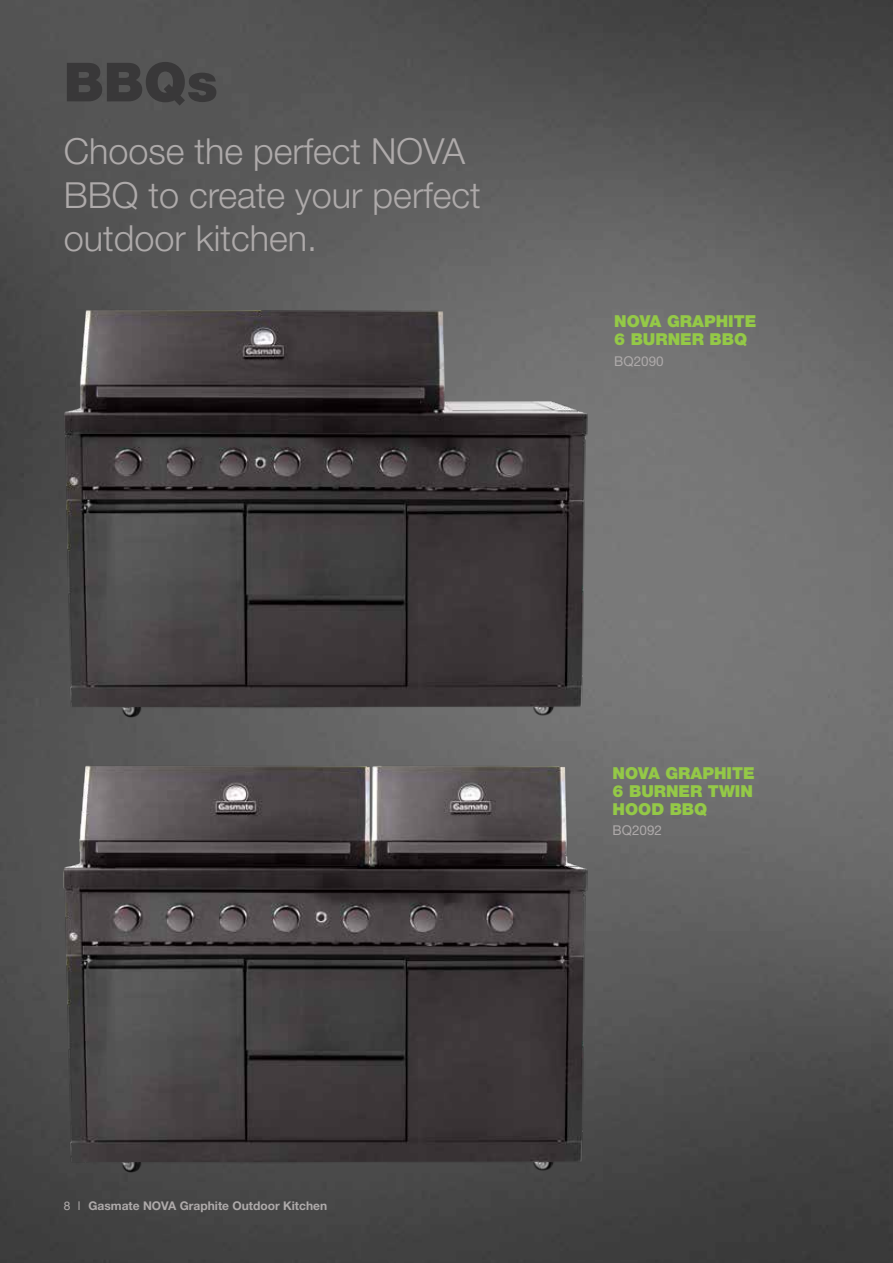
<style>
.page{position:relative;width:893px;height:1263px;background:#fff}
.page>*{position:absolute;margin:0;border:0;box-sizing:border-box;transform-origin:0 0}
.t1{font:900 54px "Helvetica Neue";color:#393839}
.t2{font:300 36px/43.2px "Helvetica Neue";color:#aeaaaa}
.t3{font:900 16.5px/18px "Helvetica Neue";color:#94c947}
.t4{font:13.5px "Helvetica Neue";color:#aeaaaa}
.t5{font:700 12px "Helvetica Neue";color:#aeaaaa}
.s1{font-family:"Helvetica";font-weight:400}
</style>
<div class="page">
<img style="left:0;top:0;width:893px;height:1263px">
<img style="left:47px;top:292px;width:558px;height:440px">
<img style="left:47px;top:747px;width:558px;height:441px">
<h1 class="t1" style="left:64px;top:50px;width:156px">BBQs</h1>
<p class="t2" style="left:64px;top:129px;width:418px">Choose the perfect NOVA<br>BBQ to create your perfect outdoor kitchen.</p>
<p class="t3" style="left:614px;top:312px;width:144px">NOVA GRAPHITE<br>6 BURNER BBQ</p>
<p class="t4" style="left:614px;top:353px;width:51px">BQ2090</p>
<p class="t5" style="left:64px;top:1198px;width:265px"><span class="s1">8 |</span> Gasmate NOVA Graphite Outdoor Kitchen</p>
<p class="t3" style="left:613px;top:764px;width:144px;text-align:justify">NOVA GRAPHITE 6 BURNER TWIN HOOD BBQ</p>
<p class="t4" style="left:613px;top:822px;width:51px">BQ2092</p>
</div>
